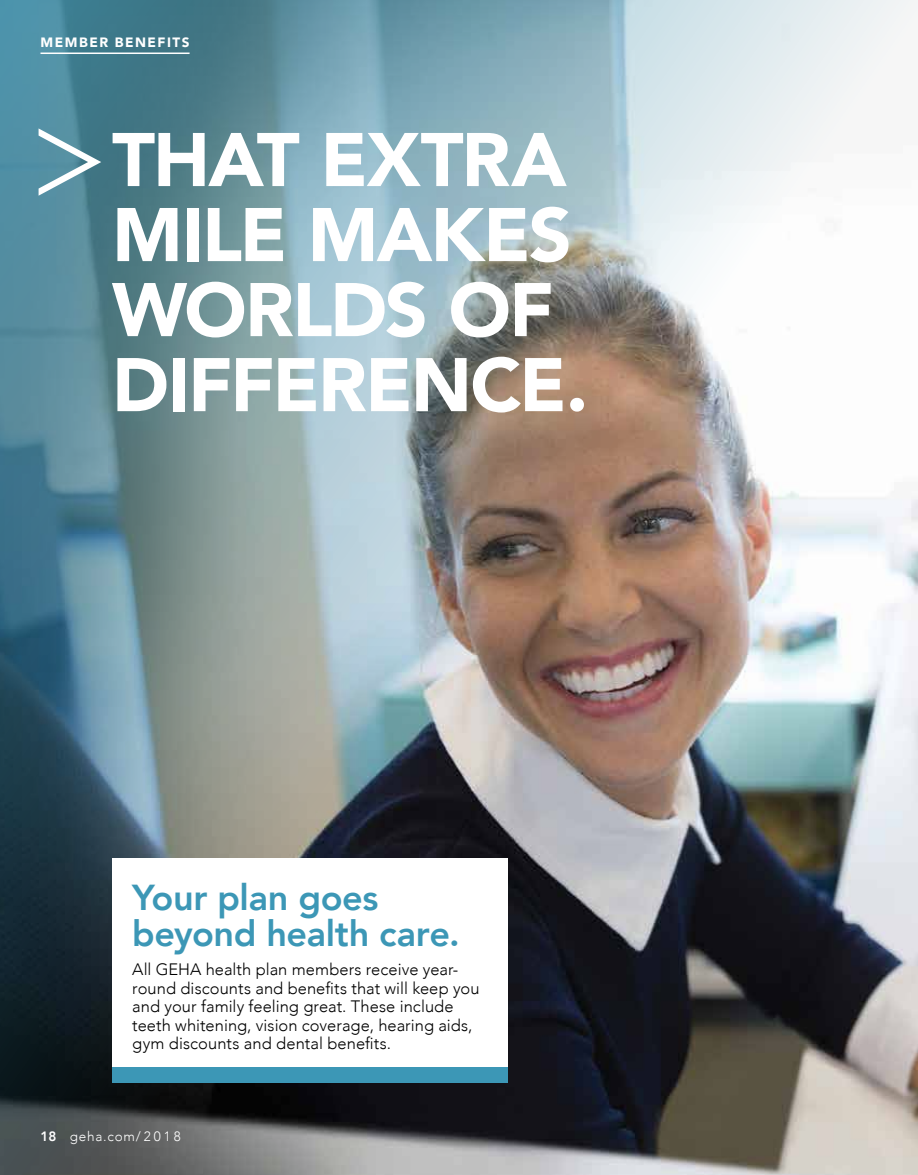
<style>
.page{position:relative;width:918px;height:1175px;background:#fff}
.page>*{position:absolute;margin:0;border:0;box-sizing:border-box;transform-origin:0 0}
.t1{font:900 75px/75px "Avenir";letter-spacing:-.025em;color:#fff}
.t2{font:800 36px/36px "Avenir";letter-spacing:-.01em;color:#3c97b6}
.t3{font:300 16.5px/18.5px "Avenir";letter-spacing:.005em;color:#000}
.t4{font:300 13.5px "Avenir";letter-spacing:.055em;color:#fff}
.t5{font:900 13.5px "Avenir";letter-spacing:.11em;color:#fff}
.s1{font-weight:800}
</style>
<div class="page">
<img style="left:0;top:0;width:918px;height:1174px">
<svg style="left:39px;top:128px;width:62px;height:68px"></svg>
<hr style="left:40px;top:52px;width:150px;height:2px;background:#fff">
<div style="left:112px;top:858px;width:395px;height:211px;background:#fff"></div>
<div style="left:112px;top:1067px;width:395px;height:15px;background:#3c97b6"></div>
<p class="t5" style="left:40px;top:31px;width:151px">MEMBER BENEFITS</p>
<h1 class="t1" style="left:112px;top:120px;width:478px">THAT EXTRA<br>MILE MAKES<br>WORLDS OF<br>DIFFERENCE.</h1>
<h2 class="t2" style="left:132px;top:879px;width:329px">Your plan goes beyond health care.</h2>
<p class="t3" style="left:132px;top:960px;width:349px">All GEHA health plan members receive year&shy;round discounts and benefits that will keep you and your family feeling great. These include teeth whitening, vision coverage, hearing aids, gym discounts and dental benefits.</p>
<p class="t4" style="left:40px;top:1128px;width:142px"><span class="s1">18</span> geha.com/ 2 0 1 8</p>
</div>
